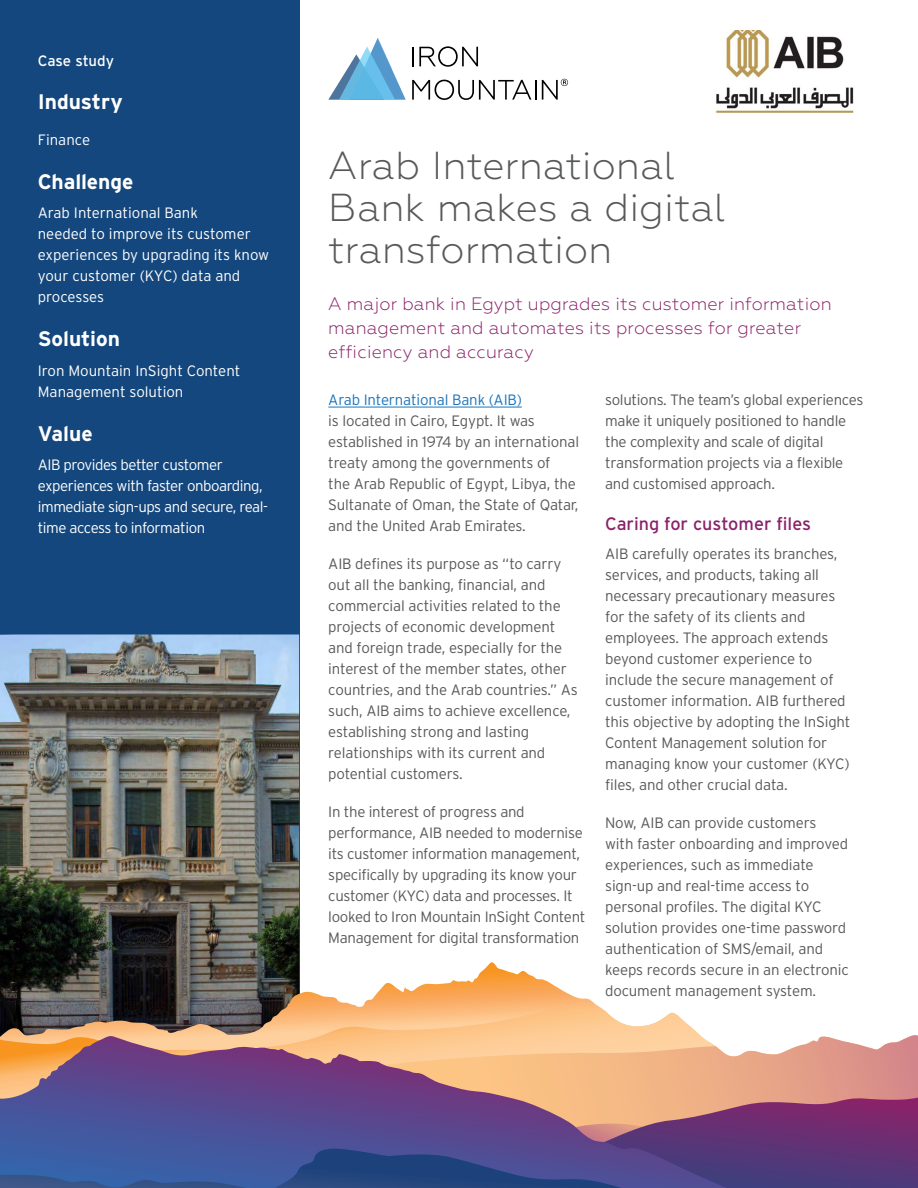
<style>
.page{position:relative;width:918px;height:1188px;background:#fff}
.page>*{position:absolute;margin:0;border:0;box-sizing:border-box;transform-origin:0 0}
.Headline_Text{font:300 39px/42px "Geometria";letter-spacing:.01em;color:#58595b}
.Sidebar_Header_-White{font:700 21px "Interstate";letter-spacing:-.005em;color:#fff}
.SubHeadline_Text{font:300 18px/24px "Geometria";letter-spacing:.01em;color:#8b2269}
.Body_Copy{font:18px "Interstate";color:#8b2269}
.Body_Copy-2{font:300 15px/21px "Interstate";letter-spacing:-.01em;color:#58595b}
.Sidebar_Copy_-_white{font:300 15px/21px "Interstate";letter-spacing:-.015em;color:#fff}
.Asset_Type{font:15px "Interstate";letter-spacing:-.01em;color:#fff}
.s1{color:#1c75bc}
</style>
<div class="page">
<div style="left:0;top:0;width:299px;height:1099px;background:#14477d"></div>
<svg style="left:328px;top:38px;width:78px;height:62px"></svg>
<svg style="left:412px;top:46px;width:66px;height:21px"></svg>
<svg style="left:412px;top:80px;width:124px;height:20px"></svg>
<svg style="left:542px;top:79px;width:26px;height:21px"></svg>
<img style="left:715px;top:30px;width:139px;height:82px">
<img style="left:0;top:634px;width:299px;height:328px">
<svg style="left:0;top:962px;width:601px;height:46px"></svg>
<svg style="left:0;top:1008px;width:700px;height:28px;background:#c6a07b"></svg>
<svg style="left:368px;top:1035px;width:550px;height:62px"></svg>
<svg style="left:0;top:1036px;width:727px;height:61px;background:#c08d85"></svg>
<svg style="left:0;top:1097px;width:918px;height:91px;background:#594e8a"></svg>
<hr style="left:328px;top:407px;width:194px;height:1px;background:#1c75bc">
<p class="Asset_Type" style="left:38px;top:52px;width:78px">Case study</p>
<p class="Sidebar_Header_-White" style="left:38px;top:89px;width:87px">Industry</p>
<p class="Sidebar_Copy_-_white" style="left:38px;top:129px;width:54px">Finance</p>
<p class="Sidebar_Header_-White" style="left:38px;top:169px;width:97px">Challenge</p>
<p class="Sidebar_Copy_-_white" style="left:38px;top:203px;width:233px">Arab International Bank<br>needed to improve its customer experiences by upgrading its know your customer (KYC) data and processes</p>
<p class="Sidebar_Header_-White" style="left:38px;top:326px;width:84px">Solution</p>
<p class="Sidebar_Copy_-_white" style="left:38px;top:360px;width:204px">Iron Mountain InSight Content<br>Management solution</p>
<p class="Sidebar_Header_-White" style="left:38px;top:421px;width:56px">Value</p>
<p class="Sidebar_Copy_-_white" style="left:38px;top:455px;width:232px">AIB provides better customer experiences with faster onboarding, immediate sign-ups and secure, real&shy;time access to information</p>
<p class="Headline_Text" style="left:328px;top:144px;width:398px">Arab International<br>Bank makes a digital transformation</p>
<p class="SubHeadline_Text" style="left:328px;top:292px;width:505px">A major bank in Egypt upgrades its customer information management and automates its processes for greater efficiency and accuracy</p>
<p class="Body_Copy-2" style="left:328px;top:389px;width:252px"><span class="s1">Arab International Bank (AIB)<br></span>is located in Cairo, Egypt. It was established in 1974 by an international treaty among the governments of<br>the Arab Republic of Egypt, Libya, the Sultanate of Oman, the State of Qatar, and the United Arab Emirates.</p>
<p class="Body_Copy-2" style="left:328px;top:553px;width:251px">AIB defines its purpose as “to carry out all the banking, financial, and commercial activities related to the projects of economic development and foreign trade, especially for the interest of the member states, other countries, and the Arab countries.” As such, AIB aims to achieve excellence, establishing strong and lasting relationships with its current and potential customers.</p>
<p class="Body_Copy-2" style="left:328px;top:801px;width:259px">In the interest of progress and performance, AIB needed to modernise its customer information management, specifically by upgrading its know your customer (KYC) data and processes. It looked to Iron Mountain InSight Content Management for digital transformation</p>
<p class="Body_Copy-2" style="left:605px;top:389px;width:260px">solutions. The team’s global experiences make it uniquely positioned to handle the complexity and scale of digital transformation projects via a flexible and customised approach.</p>
<p class="Body_Copy" style="left:605px;top:513px;width:207px">Caring for customer files</p>
<p class="Body_Copy-2" style="left:605px;top:543px;width:247px">AIB carefully operates its branches, services, and products, taking all necessary precautionary measures for the safety of its clients and employees. The approach extends beyond customer experience to include the secure management of customer information. AIB furthered this objective by adopting the InSight Content Management solution for managing know your customer (KYC) files, and other crucial data.</p>
<p class="Body_Copy-2" style="left:605px;top:813px;width:245px">Now, AIB can provide customers<br>with faster onboarding and improved experiences, such as immediate sign-up and real-time access to personal profiles. The digital KYC solution provides one-time password authentication of SMS/email, and keeps records secure in an electronic document management system.</p>
</div>
